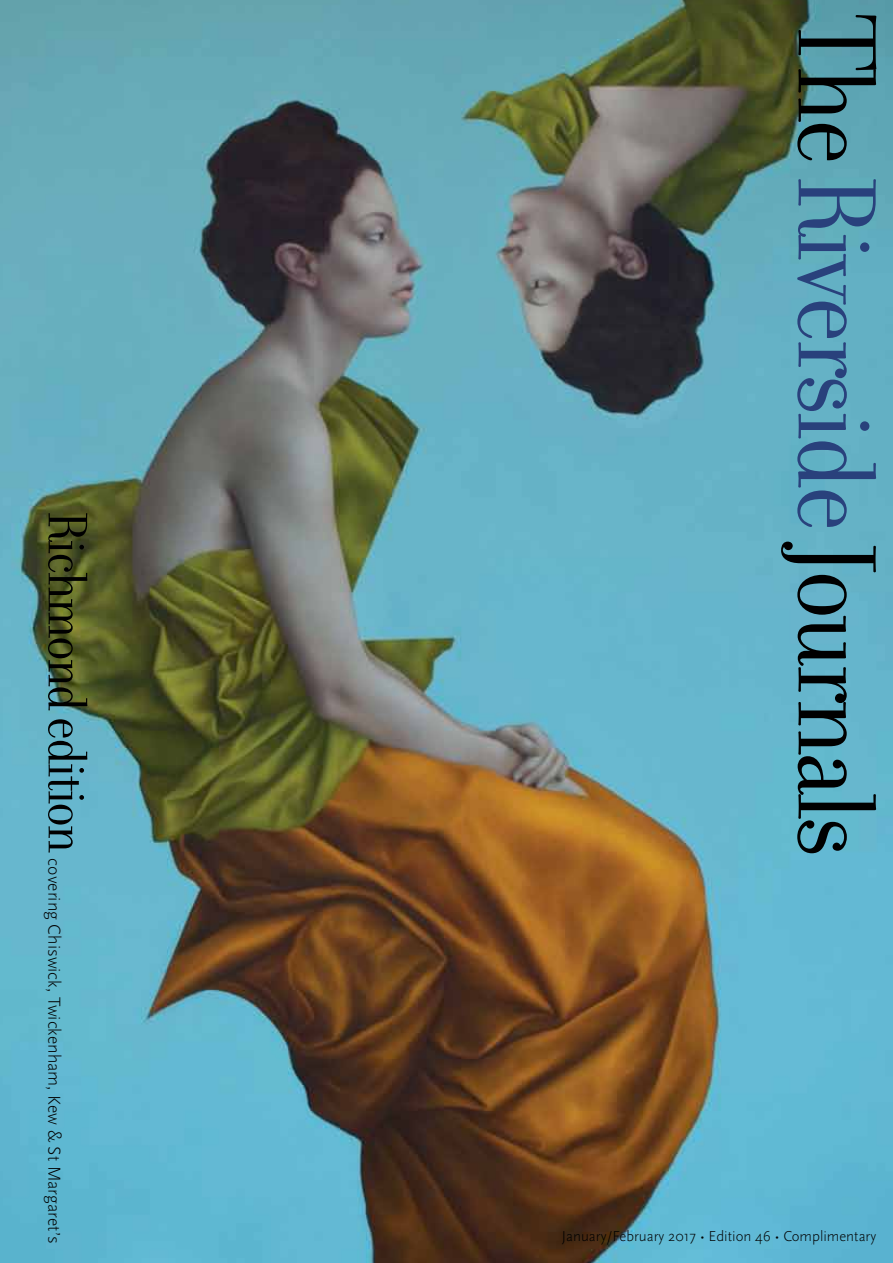
<style>
.page{position:relative;width:893px;height:1263px;background:#fff}
.page>*{position:absolute;margin:0;border:0;box-sizing:border-box;transform-origin:0 0}
.t1{font:120px "Filosofia Grand";letter-spacing:-.03em;color:#000}
.t2{font:60px "Filosofia Grand";letter-spacing:-.03em;color:#000}
.t3{font:300 18px "Scala Sans";color:#000}
.t4{font:300 15px "Scala Sans";color:#000}
.s1{color:#29417c}
</style>
<div class="page">
<img style="left:0;top:0;width:893px;height:1263px">
<h2 class="t2" style="left:100px;top:512px;width:343px;rotate:90deg">Richmond edition</h2>
<p class="t3" style="left:64px;top:858px;width:387px;rotate:90deg">covering Chiswick, Twickenham, Kew &amp; St Margaret’s</p>
<h1 class="t1" style="left:900px;top:14px;width:844px;rotate:90deg">The <span class="s1">Riverside</span>Journals</h1>
<p class="t4" style="left:562px;top:1228px;width:316px">January/February 2017 • Edition 46 • Complimentary</p>
</div>
